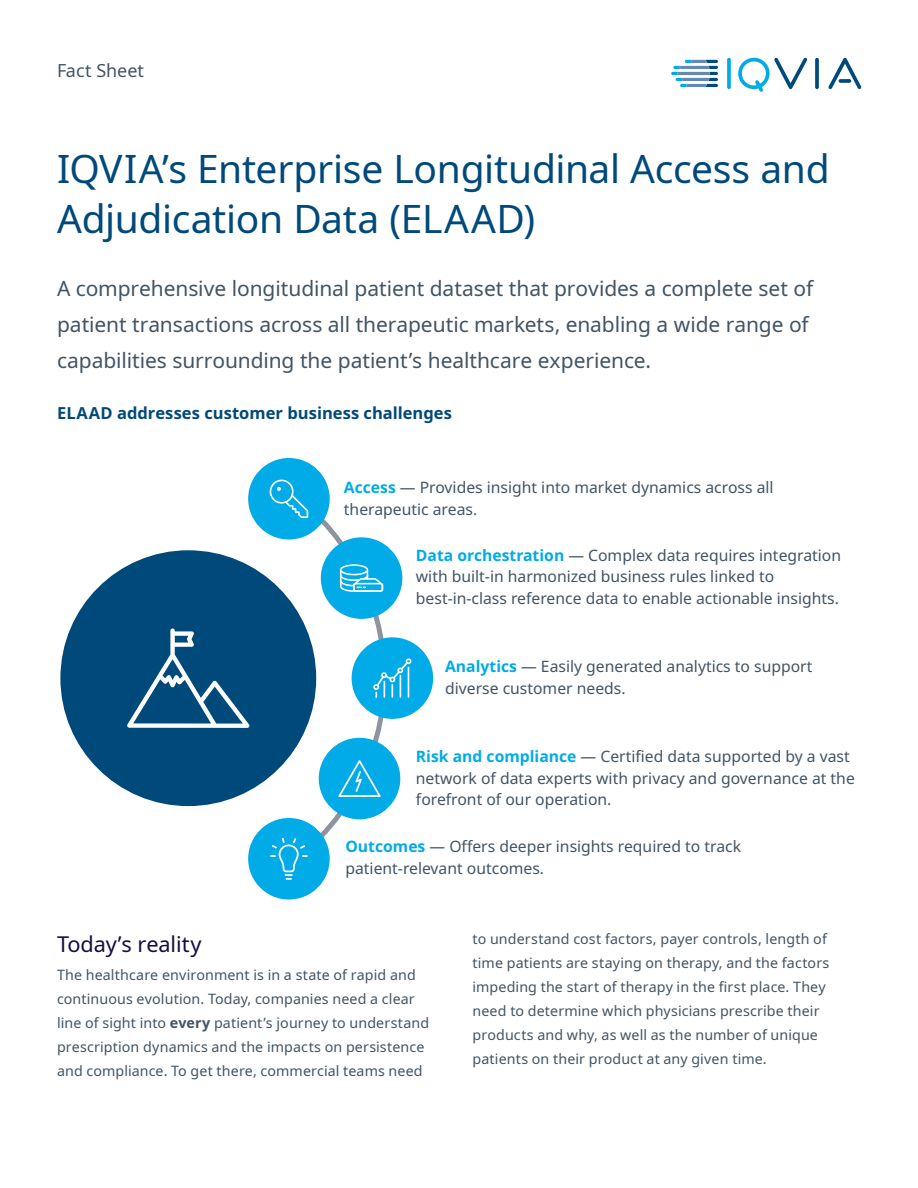
<style>
.page{position:relative;width:918px;height:1188px;background:#fff}
.page>*{position:absolute;margin:0;border:0;box-sizing:border-box;transform-origin:0 0}
.t1{font:39px/49.5px "Noto Sans";letter-spacing:-.01em;color:#00497b}
.Section_heading{font:21.75px "Noto Sans";letter-spacing:-.005em;color:#150e42}
.Intro{font:21px/36px "Noto Sans";letter-spacing:-.005em;color:#425465}
.t2{font:18px "Noto Sans";color:#425465}
.Subheading{font:700 16.5px "Noto Sans";letter-spacing:.005em;color:#00497b}
.t3{font:15.75px/21.5px "Noto Sans";color:#425465}
.Body_copy_-_Space{font:14.25px/24px "Noto Sans";letter-spacing:.01em;color:#425465}
.s1{font-weight:700;color:#00abe7}
.s2{font-weight:700}
</style>
<div class="page">
<div style="left:60px;top:550px;width:256px;height:256px;background:#00497b;border-radius:128px"></div>
<svg style="left:268px;top:476px;width:121px;height:390px"></svg>
<div style="left:248px;top:458px;width:82px;height:82px;background:#00abe7;border-radius:41px"></div>
<div style="left:248px;top:818px;width:82px;height:82px;background:#00abe7;border-radius:50%"></div>
<div style="left:352px;top:637px;width:81px;height:82px;background:#00abe7;border-radius:50%"></div>
<div style="left:321px;top:537px;width:81px;height:82px;background:#00abe7;border-radius:41px"></div>
<div style="left:319px;top:738px;width:81px;height:81px;background:#00abe7;border-radius:50%"></div>
<svg style="left:270px;top:480px;width:38px;height:38px"></svg>
<svg style="left:340px;top:564px;width:43px;height:28px"></svg>
<svg style="left:373px;top:658px;width:38px;height:40px"></svg>
<svg style="left:338px;top:760px;width:43px;height:37px"></svg>
<svg style="left:270px;top:838px;width:38px;height:42px"></svg>
<svg style="left:127px;top:628px;width:123px;height:100px"></svg>
<svg style="left:727px;top:58px;width:4px;height:31px"></svg>
<svg style="left:815px;top:58px;width:4px;height:31px"></svg>
<svg style="left:738px;top:58px;width:69px;height:34px"></svg>
<svg style="left:828px;top:58px;width:33px;height:31px"></svg>
<svg style="left:671px;top:60px;width:47px;height:27px"></svg>
<p class="t2" style="left:57px;top:58px;width:89px">Fact Sheet</p>
<p class="t1" style="left:57px;top:145px;width:774px">IQVIA’s Enterprise Longitudinal Access and<br>Adjudication Data (ELAAD)</p>
<p class="Intro" style="left:57px;top:271px;width:758px">A comprehensive longitudinal patient dataset that provides a complete set of patient transactions across all therapeutic markets, enabling a wide range of capabilities surrounding the patient’s healthcare experience.</p>
<p class="Subheading" style="left:57px;top:401px;width:397px">ELAAD addresses customer business challenges</p>
<p class="t3" style="left:344px;top:478px;width:431px"><span class="s1">Access</span> — Provides insight into market dynamics across all therapeutic areas.</p>
<p class="t3" style="left:416px;top:546px;width:427px"><span class="s1">Data orchestration</span> — Complex data requires integration with built-in harmonized business rules linked to best-in-class reference data to enable actionable insights.</p>
<p class="t3" style="left:445px;top:657px;width:369px"><span class="s1">Analytics</span> — Easily generated analytics to support diverse customer needs.</p>
<p class="t3" style="left:416px;top:748px;width:440px"><span class="s1">Risk and compliance</span> — Certified data supported by a vast network of data experts with privacy and governance at the forefront of our operation.</p>
<p class="t3" style="left:345px;top:838px;width:397px"><span class="s1">Outcomes</span> — Offers deeper insights required to track patient-relevant outcomes.</p>
<p class="Section_heading" style="left:57px;top:929px;width:146px">Today’s reality</p>
<p class="Body_copy_-_Space" style="left:57px;top:963px;width:374px">The healthcare environment is in a state of rapid and continuous evolution. Today, companies need a clear line of sight into <span class="s2">every</span> patient’s journey to understand prescription dynamics and the impacts on persistence and compliance. To get there, commercial teams need</p>
<p class="Body_copy_-_Space" style="left:472px;top:927px;width:358px">to understand cost factors, payer controls, length of time patients are staying on therapy, and the factors impeding the start of therapy in the first place. They need to determine which physicians prescribe their products and why, as well as the number of unique patients on their product at any given time.</p>
</div>
